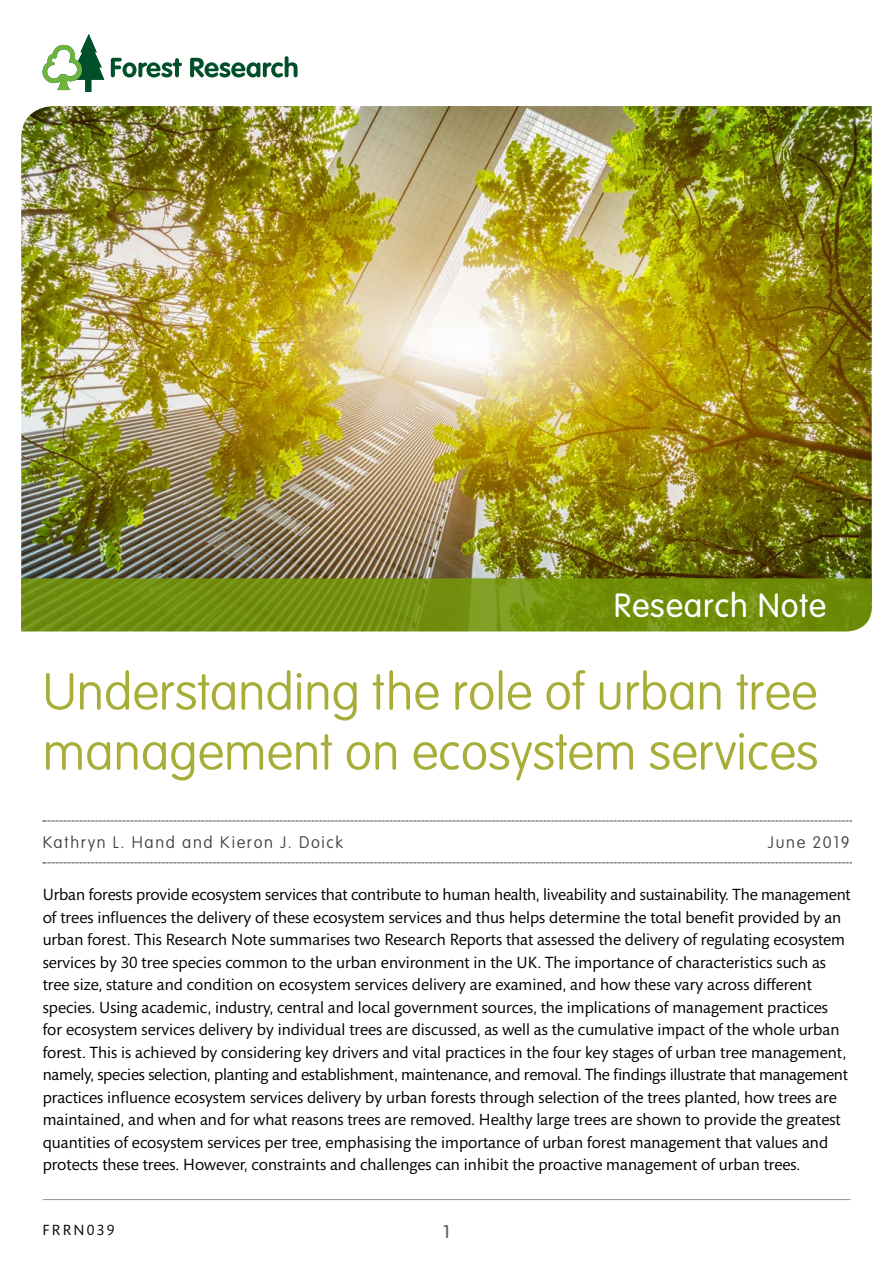
<style>
.page{position:relative;width:893px;height:1263px;background:#fff}
.page>*{position:absolute;margin:0;border:0;box-sizing:border-box;transform-origin:0 0}
.fc-h-cover-title{font:300 51px/60px "VAG Rounded Next";color:#a7ad37}
.fc-h-cover-category{font:33px "VAG Rounded Next";letter-spacing:.025em;color:#fff}
.fc-f-pg-number-centr{font:500 18px "VAG Rounded Next";color:#636466}
.fc-body-cover{font:16.5px/22.5px "Mundo Sans";color:#000}
.fc-h-byline-date{font:300 16.5px "VAG Rounded Next";letter-spacing:.1em;color:#414042}
.fc-f-stock-code{font:15px "Mundo Sans";letter-spacing:.15em;color:#000}
</style>
<div class="page">
<svg style="left:43px;top:821px;width:808px;height:1px"></svg>
<svg style="left:43px;top:863px;width:808px;height:1px"></svg>
<hr style="left:43px;top:1199px;width:808px;height:1px;background:#939598">
<img style="left:21px;top:106px;width:851px;height:472px">
<svg style="left:21px;top:578px;width:851px;height:53px;background:#738f10"></svg>
<svg style="left:43px;top:34px;width:61px;height:58px"></svg>
<svg style="left:111px;top:58px;width:71px;height:19px"></svg>
<svg style="left:190px;top:56px;width:108px;height:21px"></svg>
<p class="fc-h-cover-category" style="left:614px;top:586px;width:214px">Research Note</p>
<p class="fc-h-cover-title" style="left:43px;top:663px;width:777px">Understanding the role of urban tree management on ecosystem services</p>
<p class="fc-h-byline-date" style="left:43px;top:832px;width:302px">Kathryn L. Hand and Kieron J. Doick</p>
<p class="fc-h-byline-date" style="left:768px;top:832px;width:83px">June 2019</p>
<p class="fc-body-cover" style="left:43px;top:884px;width:809px">Urban forests provide ecosystem services that contribute to human health, liveability and sustainability. The management of trees influences the delivery of these ecosystem services and thus helps determine the total benefit provided by an urban forest. This Research Note summarises two Research Reports that assessed the delivery of regulating ecosystem services by 30 tree species common to the urban environment in the UK. The importance of characteristics such as tree size, stature and condition on ecosystem services delivery are examined, and how these vary across different species. Using academic, industry, central and local government sources, the implications of management practices for ecosystem services delivery by individual trees are discussed, as well as the cumulative impact of the whole urban forest. This is achieved by considering key drivers and vital practices in the four key stages of urban tree management, namely, species selection, planting and establishment, maintenance, and removal. The findings illustrate that management practices influence ecosystem services delivery by urban forests through selection of the trees planted, how trees are maintained, and when and for what reasons trees are removed. Healthy large trees are shown to provide the greatest quantities of ecosystem services per tree, emphasising the importance of urban forest management that values and protects these trees. However, constraints and challenges can inhibit the proactive management of urban trees.</p>
<p class="fc-f-stock-code" style="left:43px;top:1222px;width:73px">FRRN039</p>
<p class="fc-f-pg-number-centr" style="left:443px;top:1221px;width:8px">1</p>
</div>
